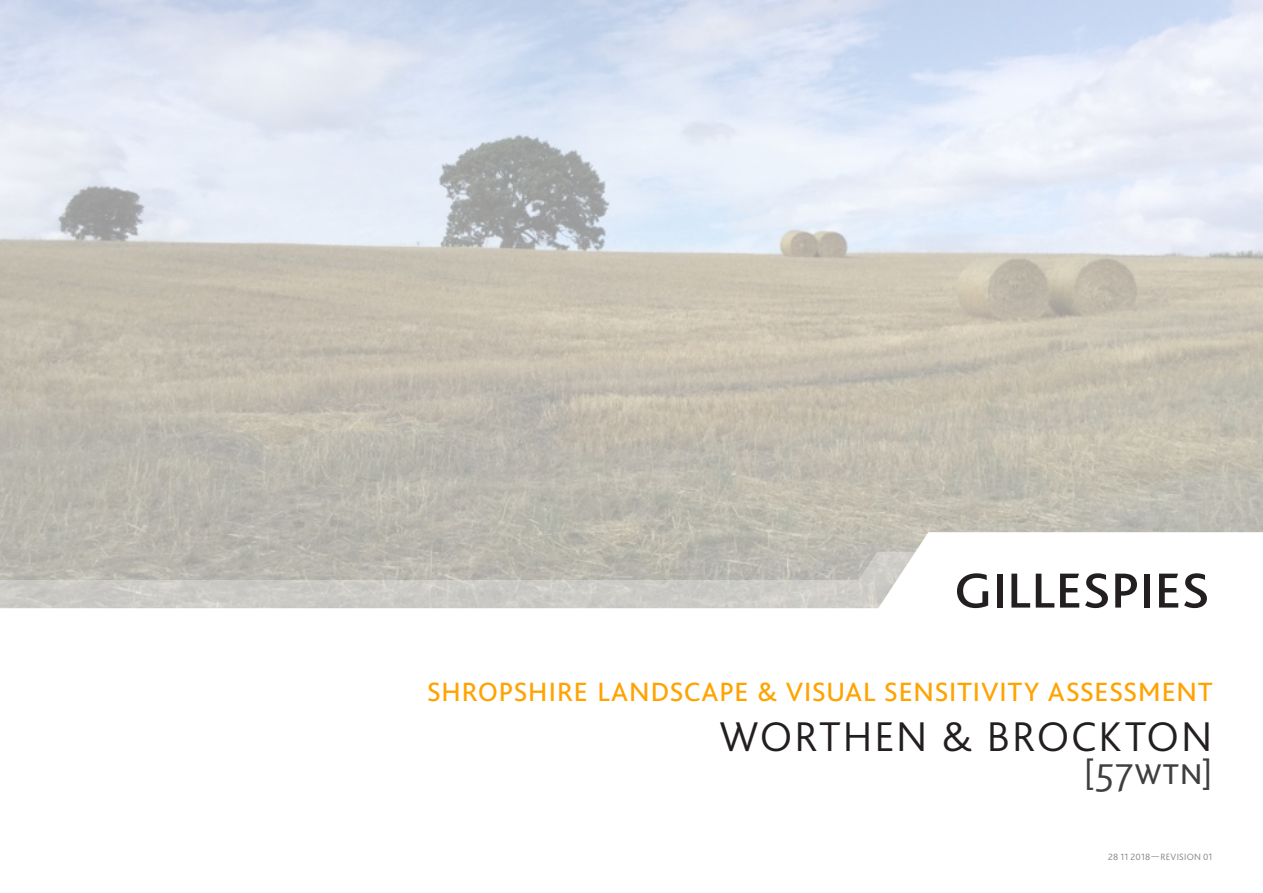
<style>
.page{position:relative;width:1263px;height:893px;background:#fff}
.page>*{position:absolute;margin:0;border:0;box-sizing:border-box;transform-origin:0 0}
.t1{font:300 43.5px "Bliss 2";letter-spacing:.045em;color:#231f20}
.t2{font:300 40.5px "Bliss 2";letter-spacing:.03em;color:#3e3e3f}
.t3{font:300 37.5px "Bliss 2";color:#ffa300}
.Body_Copy{font:300 9.6px "Bliss 2";letter-spacing:.02em;color:#808285}
</style>
<div class="page">
<img style="left:0;top:0;width:1263px;height:495px">
<svg style="left:0;top:495px;width:1263px;height:114px"></svg>
<svg style="left:957px;top:573px;width:31px;height:35px"></svg>
<div style="left:997px;top:574px;width:5px;height:34px;background:#231f20"></div>
<svg style="left:1011px;top:574px;width:19px;height:34px"></svg>
<svg style="left:1036px;top:574px;width:18px;height:34px"></svg>
<svg style="left:1060px;top:574px;width:19px;height:34px"></svg>
<svg style="left:1085px;top:573px;width:23px;height:35px"></svg>
<svg style="left:1115px;top:574px;width:22px;height:34px"></svg>
<div style="left:1144px;top:574px;width:6px;height:34px;background:#231f20"></div>
<svg style="left:1159px;top:574px;width:19px;height:34px"></svg>
<svg style="left:1184px;top:573px;width:23px;height:35px"></svg>
<p class="t3" style="left:427px;top:666px;width:787px">shropshire landscape &amp; visual sensitivity assessment</p>
<p class="t1" style="left:720px;top:709px;width:494px">WORTHEN &amp; BROCKTON</p>
<p class="t2" style="left:1084px;top:745px;width:130px">[57wtn]</p>
<p class="Body_Copy" style="left:1108px;top:851px;width:106px">28 11 2018—REVISION 01</p>
</div>
